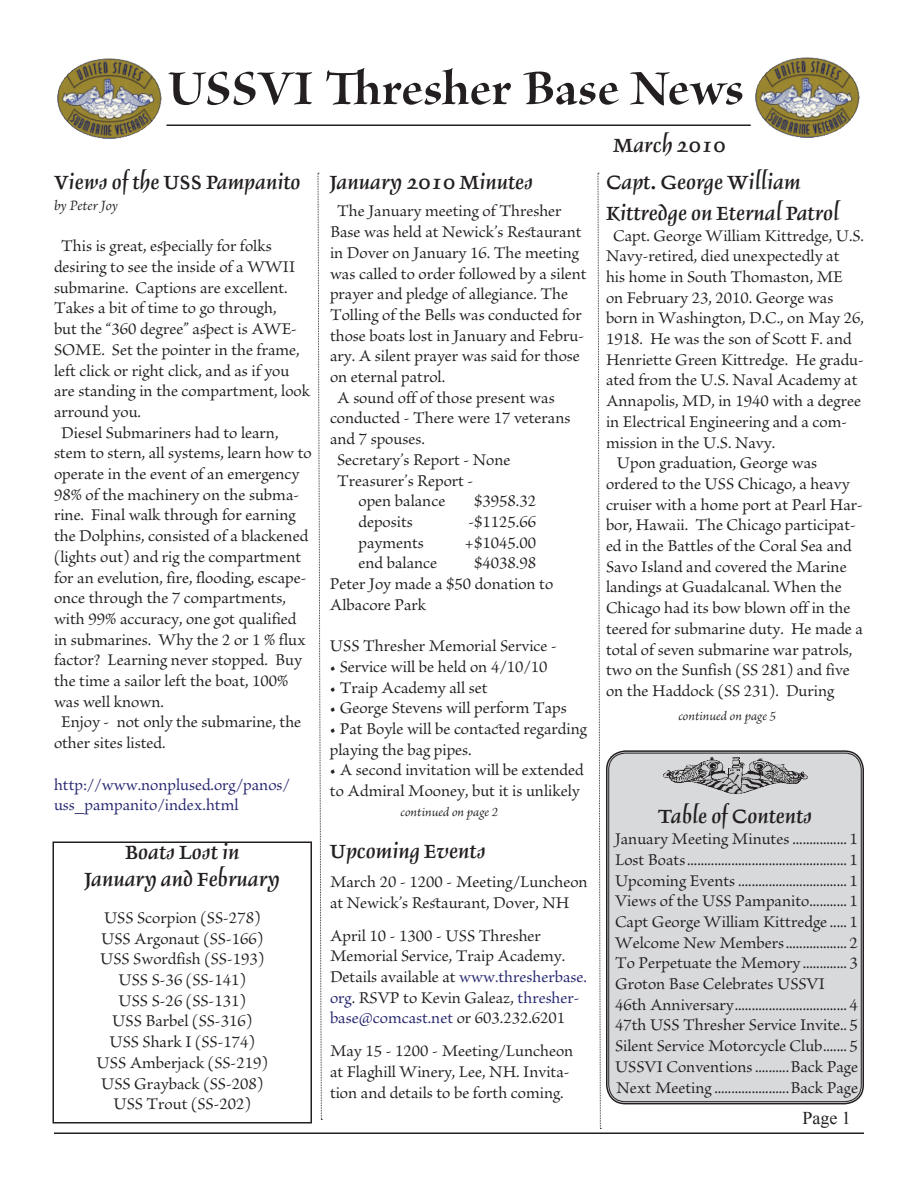
<style>
.page{position:relative;width:918px;height:1188px;background:#fff}
.page>*{position:absolute;margin:0;border:0;box-sizing:border-box;transform-origin:0 0}
.t1{font:54px "Brioso Pro Bold Disp";letter-spacing:-.005em;color:#231f20}
.t2{font:25.5px/27px "Delphin LT Std 2";color:#231f20;text-align:center}
.t3{font:18px "Times New Roman";color:#231f20}
.t4{font:17.25px/20.7px "Brioso Pro";color:#231f20}
.t5{font:17.25px/20.7px "Brioso Pro";color:#26276f}
.t6{font:italic 15px "Brioso Pro";color:#231f20}
.t7{font:italic 13.5px "Brioso Pro";color:#231f20}
.s1{color:#26276f}
</style>
<div class="page">
<hr style="left:54px;top:1132px;width:810px;height:2px;background:#231f20">
<div style="left:608px;top:752px;width:254px;height:351px;background:#d8d9db;border-radius:18px"></div>
<div style="left:606px;top:750px;width:258px;height:354px;border:2px solid #231f20;border-radius:19px"></div>
<div style="left:608px;top:753px;width:254px;height:349px;border:1px solid #231f20;border-radius:17px"></div>
<img style="left:663px;top:757px;width:145px;height:37px">
<hr style="left:166px;top:124px;width:585px;height:2px;background:#231f20">
<img style="left:57px;top:58px;width:104px;height:80px">
<img style="left:756px;top:58px;width:104px;height:80px">
<div style="left:52px;top:842px;width:260px;height:282px;border:2px solid #231f20"></div>
<svg style="left:317px;top:173px;width:5px;height:947px"></svg>
<svg style="left:597px;top:173px;width:4px;height:956px"></svg>
<h1 class="t1" style="left:167px;top:60px;width:578px">USSVI Thresher Base News</h1>
<h2 class="t2" style="left:54px;top:169px;width:248px">Views of the USS Pampanito</h2>
<p class="t6" style="left:54px;top:196px;width:65px">by Peter Joy</p>
<p class="t4" style="left:61px;top:237px;width:212px">This is great, especially for folks</p>
<p class="t4" style="left:54px;top:257px;width:243px">desiring to see the inside of a WWII</p>
<p class="t4" style="left:54px;top:278px;width:235px">submarine. Captions are excellent.</p>
<p class="t4" style="left:54px;top:299px;width:224px">Takes a bit of time to go through,</p>
<p class="t4" style="left:54px;top:319px;width:245px">but the “360 degree” aspect is AWE-</p>
<p class="t4" style="left:54px;top:340px;width:247px">SOME. Set the pointer in the frame,</p>
<p class="t4" style="left:54px;top:361px;width:237px">left click or right click, and as if you</p>
<p class="t4" style="left:54px;top:382px;width:258px">are standing in the compartment, look</p>
<p class="t4" style="left:54px;top:402px;width:89px">arround you.</p>
<p class="t4" style="left:61px;top:423px;width:219px">Diesel Submariners had to learn,</p>
<p class="t4" style="left:54px;top:444px;width:259px">stem to stern, all systems, learn how to</p>
<p class="t4" style="left:54px;top:464px;width:247px">operate in the event of an emergency</p>
<p class="t4" style="left:54px;top:485px;width:247px">98% of the machinery on the subma-</p>
<p class="t4" style="left:54px;top:506px;width:243px">rine. Final walk through for earning</p>
<p class="t4" style="left:54px;top:526px;width:256px">the Dolphins, consisted of a blackened</p>
<p class="t4" style="left:54px;top:547px;width:249px">(lights out) and rig the compartment</p>
<p class="t4" style="left:54px;top:568px;width:254px">for an evelution, fire, flooding, escape-</p>
<p class="t4" style="left:54px;top:589px;width:233px">once through the 7 compartments,</p>
<p class="t4" style="left:54px;top:609px;width:244px">with 99% accuracy, one got qualified</p>
<p class="t4" style="left:54px;top:630px;width:253px">in submarines. Why the 2 or 1 % flux</p>
<p class="t4" style="left:54px;top:651px;width:249px">factor? Learning never stopped. Buy</p>
<p class="t4" style="left:54px;top:671px;width:236px">the time a sailor left the boat, 100%</p>
<p class="t4" style="left:54px;top:692px;width:111px">was well known.</p>
<p class="t4" style="left:61px;top:713px;width:242px">Enjoy - not only the submarine, the</p>
<p class="t4" style="left:54px;top:733px;width:113px">other sites listed.</p>
<p class="t5" style="left:54px;top:775px;width:238px">http://www.nonplused.org/panos/ uss_pampanito/index.html</p>
<h2 class="t2" style="left:85px;top:839px;width:197px">Boats Lost in<br>January and February</h2>
<p class="t4" style="left:97px;top:908px;width:173px;text-align:center">USS Scorpion (SS-278)<br>USS Argonaut (SS-166)<br>USS Swordfish (SS-193)<br>USS S-36 (SS-141)<br>USS S-26 (SS-131)<br>USS Barbel (SS-316)<br>USS Shark I (SS-174)<br>USS Amberjack (SS-219)<br>USS Grayback (SS-208)<br>USS Trout (SS-202)</p>
<h2 class="t2" style="left:330px;top:169px;width:205px">January 2010 Minutes</h2>
<p class="t4" style="left:337px;top:202px;width:226px">The January meeting of Thresher</p>
<p class="t4" style="left:330px;top:222px;width:253px">Base was held at Newick’s Restaurant</p>
<p class="t4" style="left:330px;top:243px;width:250px">in Dover on January 16. The meeting</p>
<p class="t4" style="left:330px;top:264px;width:258px">was called to order followed by a silent</p>
<p class="t4" style="left:330px;top:285px;width:240px">prayer and pledge of allegiance. The</p>
<p class="t4" style="left:330px;top:305px;width:253px">Tolling of the Bells was conducted for</p>
<p class="t4" style="left:330px;top:326px;width:256px">those boats lost in January and Febru-</p>
<p class="t4" style="left:330px;top:347px;width:251px">ary. A silent prayer was said for those</p>
<p class="t4" style="left:330px;top:367px;width:117px">on eternal patrol.</p>
<p class="t4" style="left:337px;top:388px;width:219px">A sound off of those present was</p>
<p class="t4" style="left:330px;top:409px;width:242px">conducted - There were 17 veterans</p>
<p class="t4" style="left:330px;top:429px;width:96px">and 7 spouses.</p>
<p class="t4" style="left:337px;top:450px;width:175px">Secretary’s Report - None</p>
<p class="t4" style="left:337px;top:471px;width:138px">Treasurer’s Report -</p>
<p class="t4" style="left:358px;top:492px;width:88px">open balance</p>
<p class="t4" style="left:474px;top:492px;width:63px">$3958.32</p>
<p class="t4" style="left:358px;top:512px;width:56px">deposits</p>
<p class="t4" style="left:468px;top:512px;width:69px">-$1125.66</p>
<p class="t4" style="left:358px;top:533px;width:67px">payments</p>
<p class="t4" style="left:465px;top:533px;width:73px">+$1045.00</p>
<p class="t4" style="left:358px;top:554px;width:80px">end balance</p>
<p class="t4" style="left:330px;top:554px;width:225px;text-indent:144px">$4038.98<br>Peter Joy made a $50 donation to<br>Albacore Park</p>
<p class="t4" style="left:330px;top:636px;width:229px">USS Thresher Memorial Service -</p>
<p class="t4" style="left:330px;top:657px;width:219px">• Service will be held on 4/10/10</p>
<p class="t4" style="left:330px;top:678px;width:159px">• Traip Academy all set</p>
<p class="t4" style="left:330px;top:699px;width:238px">• George Stevens will perform Taps</p>
<p class="t4" style="left:330px;top:719px;width:259px">• Pat Boyle will be contacted regarding playing the bag pipes.</p>
<p class="t4" style="left:330px;top:761px;width:255px">• A second invitation will be extended to Admiral Mooney, but it is unlikely</p>
<p class="t7" style="left:400px;top:803px;width:99px">continued on page 2</p>
<h2 class="t2" style="left:330px;top:837px;width:157px">Upcoming Events</h2>
<p class="t4" style="left:330px;top:873px;width:259px">March 20 - 1200 - Meeting/Luncheon at Newick’s Restaurant, Dover, NH</p>
<p class="t4" style="left:330px;top:926px;width:258px">April 10 - 1300 - USS Thresher Memorial Service, Traip Academy.<br>Details available at <span class="s1">www.thresherbase. org</span>. RSVP to Kevin Galeaz, <span class="s1">thresher&shy;base@comcast.net</span> or 603.232.6201</p>
<p class="t4" style="left:330px;top:1041px;width:245px">May 15 - 1200 - Meeting/Luncheon at Flaghill Winery, Lee, NH. Invita&shy;tion and details to be forth coming.</p>
<h2 class="t2" style="left:613px;top:132px;width:114px">March 2010</h2>
<h2 class="t2" style="left:606px;top:167px;width:235px;line-height:30.6px;text-align:left">Capt. George William<br>Kittredge on Eternal Patrol</h2>
<p class="t4" style="left:613px;top:226px;width:252px">Capt. George William Kittredge, U.S.</p>
<p class="t4" style="left:606px;top:247px;width:235px">Navy-retired, died unexpectedly at</p>
<p class="t4" style="left:606px;top:267px;width:238px">his home in South Thomaston, ME</p>
<p class="t4" style="left:606px;top:288px;width:229px">on February 23, 2010. George was</p>
<p class="t4" style="left:606px;top:309px;width:259px">born in Washington, D.C., on May 26,</p>
<p class="t4" style="left:606px;top:329px;width:247px">1918. He was the son of Scott F. and</p>
<p class="t4" style="left:606px;top:350px;width:260px">Henriette Green Kittredge. He gradu-</p>
<p class="t4" style="left:606px;top:371px;width:253px">ated from the U.S. Naval Academy at</p>
<p class="t4" style="left:606px;top:391px;width:257px">Annapolis, MD, in 1940 with a degree</p>
<p class="t4" style="left:606px;top:412px;width:243px">in Electrical Engineering and a com-</p>
<p class="t4" style="left:606px;top:433px;width:171px">mission in the U.S. Navy.</p>
<p class="t4" style="left:617px;top:454px;width:202px">Upon graduation, George was</p>
<p class="t4" style="left:606px;top:474px;width:245px">ordered to the USS Chicago, a heavy</p>
<p class="t4" style="left:606px;top:495px;width:259px">cruiser with a home port at Pearl Har-</p>
<p class="t4" style="left:606px;top:516px;width:252px">bor, Hawaii. The Chicago participat-</p>
<p class="t4" style="left:606px;top:536px;width:247px">ed in the Battles of the Coral Sea and</p>
<p class="t4" style="left:606px;top:557px;width:242px">Savo Island and covered the Marine</p>
<p class="t4" style="left:606px;top:578px;width:237px">landings at Guadalcanal. When the</p>
<p class="t4" style="left:606px;top:598px;width:246px">Chicago had its bow blown off in the</p>
<p class="t4" style="left:606px;top:619px;width:259px">teered for submarine duty. He made a</p>
<p class="t4" style="left:606px;top:640px;width:248px">total of seven submarine war patrols,</p>
<p class="t4" style="left:606px;top:661px;width:245px">two on the Sunfish (SS 281) and five</p>
<p class="t4" style="left:606px;top:681px;width:230px">on the Haddock (SS 231). During</p>
<p class="t7" style="left:678px;top:708px;width:99px">continued on page 5</p>
<h2 class="t2" style="left:658px;top:803px;width:156px">Table of Contents</h2>
<p class="t4" style="left:615px;top:829px;width:245px">January Meeting Minutes ................ 1<br>Lost Boats............................................... 1<br>Upcoming Events ................................ 1<br>Views of the USS Pampanito........... 1<br>Capt George William Kittredge ..... 1<br>Welcome New Members.................. 2<br>To Perpetuate the Memory ............. 3<br>Groton Base Celebrates USSVI 46th Anniversary................................. 4<br>47th USS Thresher Service Invite.. 5<br>Silent Service Motorcycle Club....... 5<br>USSVI Conventions..........Back Page Next Meeting ......................Back Page</p>
<p class="t3" style="left:802px;top:1106px;width:50px">Page 1</p>
</div>
